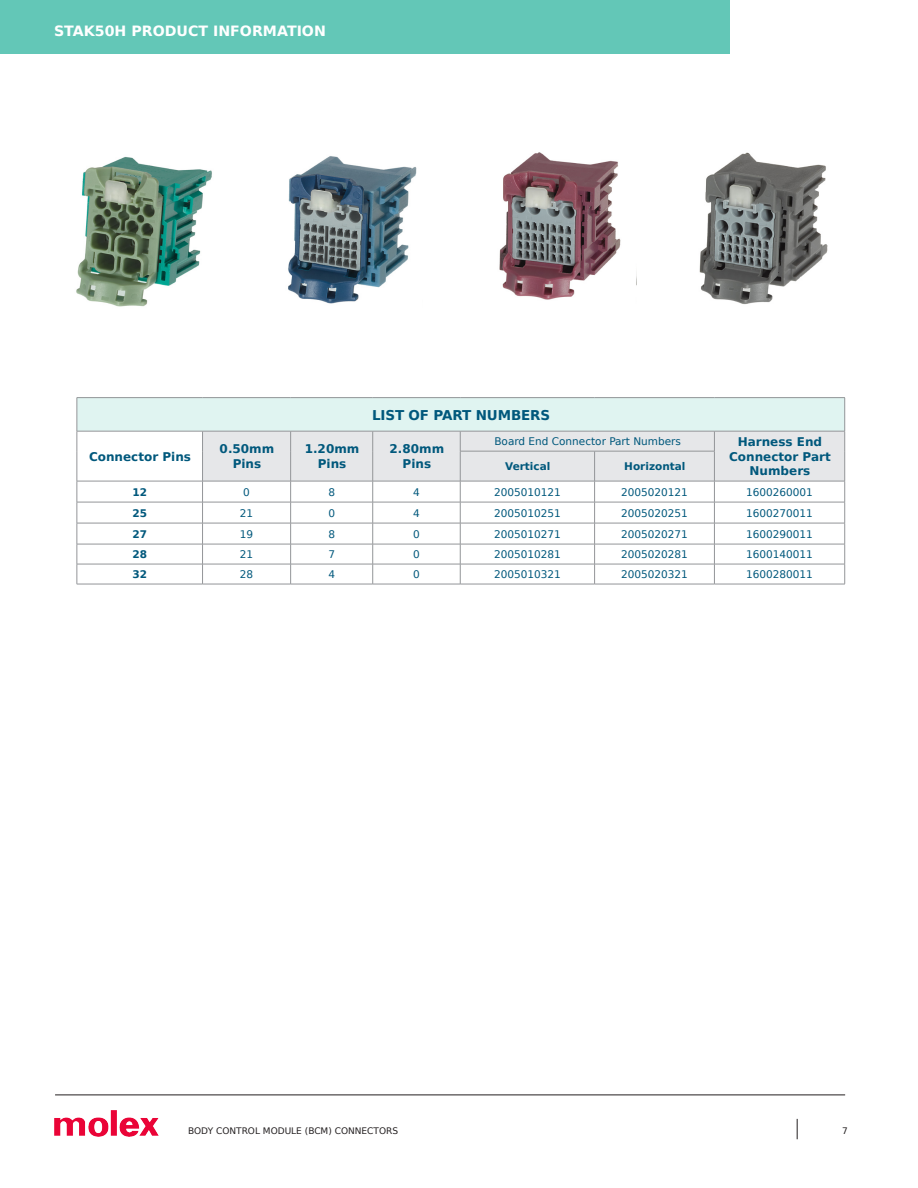
<style>
.page{position:relative;width:918px;height:1188px;background:#fff}
.page>*{position:absolute;margin:0;border:0;box-sizing:border-box;transform-origin:0 0}
.t1{font:700 14.25px "Bitstream Vera Sans";color:#fff}
.t2{font:700 13.5px "Bitstream Vera Sans";letter-spacing:-.01em;color:#00587c}
.t3{font:700 12px/14.4px "Bitstream Vera Sans";color:#00587c;text-align:center}
.t4{font:10.5px "Bitstream Vera Sans";color:#00587c}
.t5{font:700 10.5px "Bitstream Vera Sans";color:#00587c}
.t6{font:9px "Bitstream Vera Sans";color:#231f20}
</style>
<div class="page">
<img style="left:55px;top:1110px;width:103px;height:26px">
<svg style="left:797px;top:1119px;width:1px;height:20px"></svg>
<hr style="left:55px;top:1095px;width:790px;height:1px;background:#231f20">
<div style="left:77px;top:398px;width:768px;height:33px;background:#e0f4f1"></div>
<hr style="left:77px;top:397px;width:126px;height:1px;background:#939598">
<hr style="left:77px;top:398px;width:1px;height:33px;background:#939598">
<hr style="left:203px;top:397px;width:88px;height:1px;background:#939598">
<hr style="left:291px;top:397px;width:82px;height:1px;background:#939598">
<hr style="left:373px;top:397px;width:87px;height:1px;background:#939598">
<hr style="left:460px;top:397px;width:135px;height:1px;background:#939598">
<hr style="left:595px;top:397px;width:119px;height:1px;background:#939598">
<hr style="left:714px;top:397px;width:131px;height:1px;background:#939598">
<hr style="left:844px;top:398px;width:1px;height:33px;background:#939598">
<hr style="left:203px;top:584px;width:88px;height:1px;background:#939598">
<hr style="left:291px;top:584px;width:82px;height:1px;background:#939598">
<hr style="left:373px;top:584px;width:87px;height:1px;background:#939598">
<hr style="left:714px;top:584px;width:131px;height:1px;background:#939598">
<svg style="left:77px;top:431px;width:768px;height:153px"></svg>
<hr style="left:77px;top:584px;width:126px;height:1px;background:#939598">
<hr style="left:460px;top:564px;width:135px;height:1px;background:#939598">
<hr style="left:595px;top:564px;width:119px;height:1px;background:#939598">
<hr style="left:460px;top:584px;width:135px;height:1px;background:#939598">
<hr style="left:595px;top:584px;width:119px;height:1px;background:#939598">
<img style="left:76px;top:156px;width:136px;height:151px">
<img style="left:288px;top:156px;width:129px;height:148px">
<img style="left:499px;top:152px;width:122px;height:148px">
<img style="left:699px;top:152px;width:129px;height:153px">
<div style="left:0;top:0;width:730px;height:54px;background:#63c7b7"></div>
<p class="t1" style="left:54px;top:22px;width:273px">STAK50H PRODUCT INFORMATION</p>
<p class="t2" style="left:372px;top:407px;width:180px">LIST OF PART NUMBERS</p>
<p class="t3" style="left:89px;top:449px;width:104px">Connector Pins</p>
<p class="t3" style="left:220px;top:442px;width:56px">0.50mm<br>Pins</p>
<p class="t3" style="left:305px;top:442px;width:56px">1.20mm<br>Pins</p>
<p class="t3" style="left:390px;top:442px;width:56px">2.80mm<br>Pins</p>
<p class="t4" style="left:494px;top:435px;width:188px">Board End Connector Part Numbers</p>
<p class="t3" style="left:729px;top:435px;width:103px">Harness End<br>Connector Part<br>Numbers</p>
<p class="t5" style="left:505px;top:460px;width:47px">Vertical</p>
<p class="t5" style="left:624px;top:460px;width:63px">Horizontal</p>
<p class="t5" style="left:132px;top:486px;width:16px">12</p>
<p class="t4" style="left:243px;top:486px;width:8px">0</p>
<p class="t4" style="left:328px;top:486px;width:8px">8</p>
<p class="t4" style="left:413px;top:486px;width:8px">4</p>
<p class="t4" style="left:494px;top:486px;width:68px">2005010121</p>
<p class="t4" style="left:621px;top:486px;width:68px">2005020121</p>
<p class="t4" style="left:746px;top:486px;width:68px">1600260001</p>
<p class="t5" style="left:132px;top:507px;width:16px">25</p>
<p class="t4" style="left:240px;top:507px;width:15px">21</p>
<p class="t4" style="left:328px;top:507px;width:8px">0</p>
<p class="t4" style="left:413px;top:507px;width:8px">4</p>
<p class="t4" style="left:494px;top:507px;width:68px">2005010251</p>
<p class="t4" style="left:621px;top:507px;width:68px">2005020251</p>
<p class="t4" style="left:746px;top:507px;width:68px">1600270011</p>
<p class="t5" style="left:132px;top:528px;width:16px">27</p>
<p class="t4" style="left:240px;top:528px;width:15px">19</p>
<p class="t4" style="left:328px;top:528px;width:8px">8</p>
<p class="t4" style="left:413px;top:528px;width:8px">0</p>
<p class="t4" style="left:494px;top:528px;width:68px">2005010271</p>
<p class="t4" style="left:621px;top:528px;width:68px">2005020271</p>
<p class="t4" style="left:746px;top:528px;width:68px">1600290011</p>
<p class="t5" style="left:132px;top:548px;width:16px">28</p>
<p class="t4" style="left:240px;top:548px;width:15px">21</p>
<p class="t4" style="left:328px;top:548px;width:8px">7</p>
<p class="t4" style="left:413px;top:548px;width:8px">0</p>
<p class="t4" style="left:494px;top:548px;width:68px">2005010281</p>
<p class="t4" style="left:621px;top:548px;width:68px">2005020281</p>
<p class="t4" style="left:746px;top:548px;width:68px">1600140011</p>
<p class="t5" style="left:132px;top:568px;width:16px">32</p>
<p class="t4" style="left:240px;top:568px;width:15px">28</p>
<p class="t4" style="left:328px;top:568px;width:8px">4</p>
<p class="t4" style="left:413px;top:568px;width:8px">0</p>
<p class="t4" style="left:494px;top:568px;width:68px">2005010321</p>
<p class="t4" style="left:621px;top:568px;width:68px">2005020321</p>
<p class="t4" style="left:746px;top:568px;width:68px">1600280011</p>
<p class="t6" style="left:188px;top:1125px;width:211px">BODY CONTROL MODULE (BCM) CONNECTORS</p>
<p class="t6" style="left:842px;top:1126px;width:7px">7</p>
</div>
